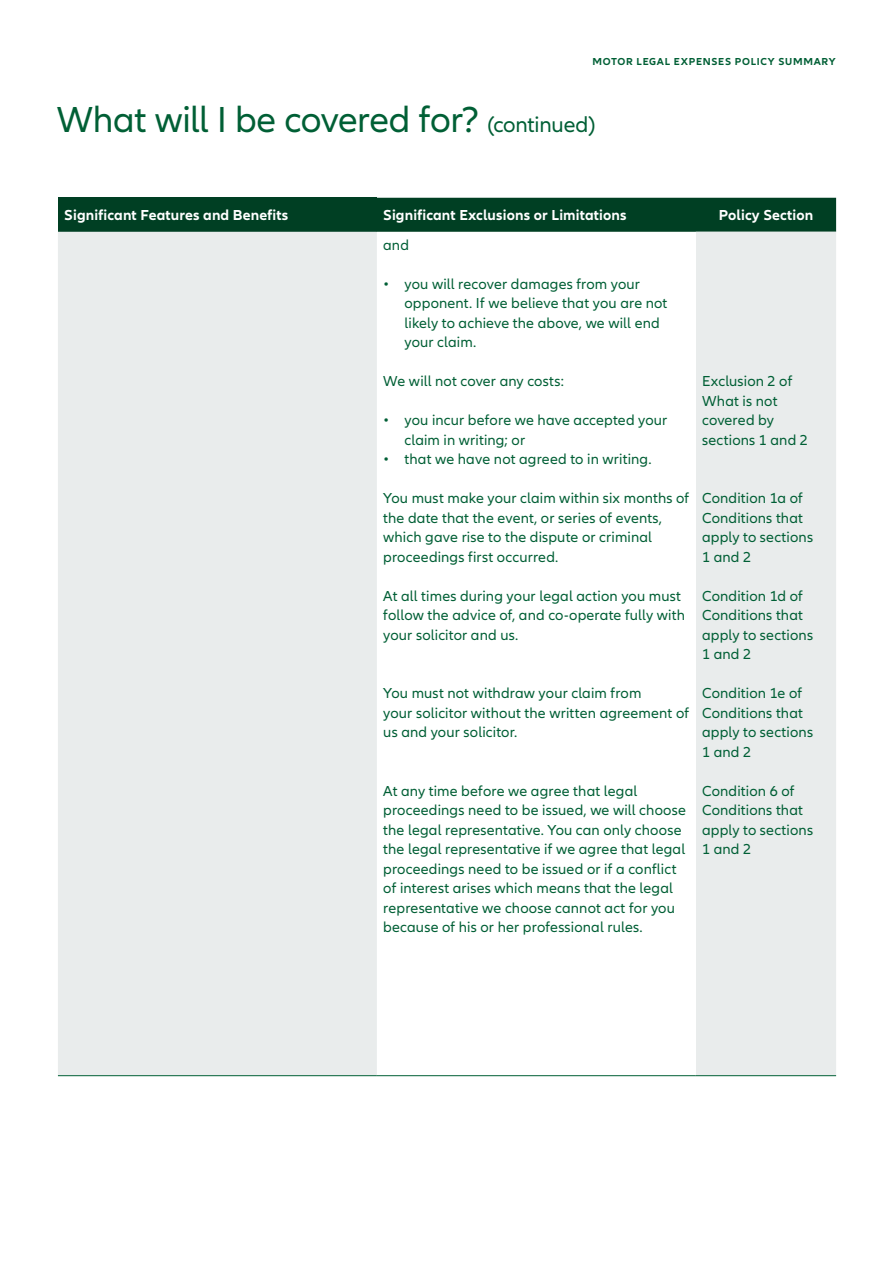
<style>
.page{position:relative;width:893px;height:1263px;background:#fff}
.page>*{position:absolute;margin:0;border:0;box-sizing:border-box;transform-origin:0 0}
.t1{font:37.5px "Allianz Neo";letter-spacing:-.01em;color:#005f35}
.t2{font:15px/19.5px "Allianz Neo";letter-spacing:.01em;color:#005f35}
.t3{font:700 15px "Allianz Neo";letter-spacing:.01em;color:#fff}
.t4{font:700 10.5px "Allianz Neo";letter-spacing:.07em;color:#005f35}
.s1{font-size:22.5px}
</style>
<div class="page">
<div style="left:58px;top:198px;width:319px;height:34px;background:#003f23"></div>
<div style="left:377px;top:198px;width:459px;height:34px;background:#003f23"></div>
<div style="left:58px;top:232px;width:778px;height:843px;background:#e9ecec"></div>
<div style="left:377px;top:232px;width:319px;height:844px;background:#fff"></div>
<hr style="left:58px;top:1075px;width:319px;height:1px;background:#005f35">
<hr style="left:377px;top:1075px;width:319px;height:1px;background:#005f35">
<hr style="left:696px;top:1075px;width:140px;height:1px;background:#005f35">
<p class="t4" style="left:592px;top:56px;width:245px">MOTOR LEGAL EXPENSES POLICY SUMMARY</p>
<h1 class="t1" style="left:57px;top:99px;width:540px">What will I be covered for? <span class="s1">(continued)</span></h1>
<p class="t3" style="left:64px;top:207px;width:225px">Significant Features and Benefits</p>
<p class="t3" style="left:383px;top:207px;width:245px">Significant Exclusions or Limitations</p>
<p class="t3" style="left:719px;top:207px;width:96px">Policy Section</p>
<p class="t2" style="left:383px;top:235px;width:27px">and</p>
<p class="t2" style="left:404px;top:274px;width:264px;text-indent:-21px">• you will recover damages from your opponent. If we believe that you are not likely to achieve the above, we will end your claim.</p>
<p class="t2" style="left:383px;top:372px;width:182px">We will not cover any costs:</p>
<p class="t2" style="left:404px;top:411px;width:264px;text-indent:-21px">• you incur before we have accepted your claim in writing; or</p>
<p class="t2" style="left:383px;top:450px;width:270px">• that we have not agreed to in writing.</p>
<p class="t2" style="left:383px;top:489px;width:308px">You must make your claim within six months of the date that the event, or series of events, which gave rise to the dispute or criminal proceedings first occurred.</p>
<p class="t2" style="left:383px;top:586px;width:303px">At all times during your legal action you must follow the advice of, and co-operate fully with your solicitor and us.</p>
<p class="t2" style="left:702px;top:372px;width:107px">Exclusion 2 of<br>What is not covered by sections 1 and 2</p>
<p class="t2" style="left:702px;top:489px;width:112px">Condition 1a of<br>Conditions that apply to sections<br>1 and 2</p>
<p class="t2" style="left:702px;top:586px;width:112px">Condition 1d of<br>Conditions that apply to sections<br>1 and 2</p>
<p class="t2" style="left:702px;top:684px;width:112px">Condition 1e of<br>Conditions that apply to sections<br>1 and 2</p>
<p class="t2" style="left:702px;top:781px;width:112px">Condition 6 of<br>Conditions that apply to sections<br>1 and 2</p>
<p class="t2" style="left:383px;top:684px;width:307px">You must not withdraw your claim from<br>your solicitor without the written agreement of us and your solicitor.</p>
<p class="t2" style="left:383px;top:781px;width:304px">At any time before we agree that legal proceedings need to be issued, we will choose the legal representative. You can only choose the legal representative if we agree that legal proceedings need to be issued or if a conflict of interest arises which means that the legal representative we choose cannot act for you because of his or her professional rules.</p>
</div>
